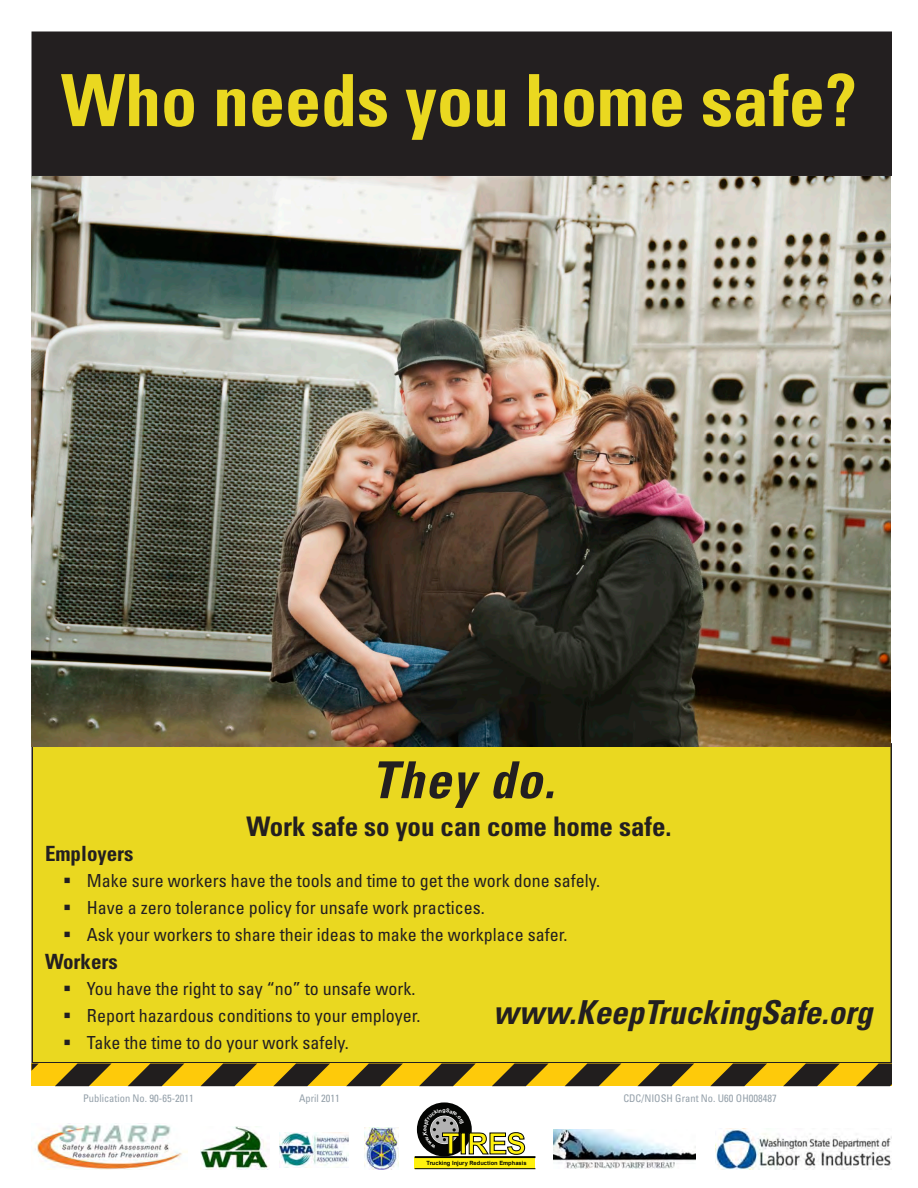
<style>
.page{position:relative;width:918px;height:1188px;background:#fff}
.page>*{position:absolute;margin:0;border:0;box-sizing:border-box;transform-origin:0 0}
.t1{font:700 condensed 72px "Univers LT Std";color:#ead820}
.t2{font:italic 700 condensed 51px "Univers LT Std";letter-spacing:.03em;color:#231f20}
.t3{font:italic 700 condensed 33px "Univers LT Std";color:#231f20}
.t4{font:700 29.25px "Arial";letter-spacing:-.015em;color:#fff10e}
.t5{font:700 condensed 27px "Univers LT Std";color:#231f20}
.t6{font:700 condensed 21px "Univers LT Std";color:#231f20}
.t7{font:condensed 18px/27px "Univers LT Std";color:#231f20}
.t8{font:condensed 10.5px "Univers LT Std";color:#95a1aa}
.t9{font:700 5.7px "Arial";color:#040503}
.t10{font:700 5.25px "Arial";color:#fff}
</style>
<div class="page">
<div style="left:32px;top:744px;width:859px;height:319px;background:#ead820"></div>
<div style="left:32px;top:1064px;width:860px;height:22px;background:#feca0a"></div>
<svg style="left:31px;top:1064px;width:7px;height:7px"></svg>
<svg style="left:55px;top:1064px;width:56px;height:22px"></svg>
<svg style="left:128px;top:1064px;width:56px;height:22px"></svg>
<svg style="left:201px;top:1064px;width:56px;height:22px"></svg>
<svg style="left:273px;top:1064px;width:57px;height:22px"></svg>
<svg style="left:346px;top:1064px;width:57px;height:22px"></svg>
<svg style="left:419px;top:1064px;width:56px;height:22px"></svg>
<svg style="left:492px;top:1064px;width:56px;height:22px"></svg>
<svg style="left:565px;top:1064px;width:56px;height:22px"></svg>
<svg style="left:638px;top:1064px;width:56px;height:22px"></svg>
<svg style="left:710px;top:1064px;width:57px;height:22px"></svg>
<svg style="left:783px;top:1064px;width:57px;height:22px"></svg>
<svg style="left:856px;top:1064px;width:36px;height:22px"></svg>
<div style="left:32px;top:32px;width:859px;height:143px;background:#231f20"></div>
<div style="left:32px;top:32px;width:860px;height:144px;border:2px solid #231f20"></div>
<img style="left:32px;top:176px;width:858px;height:571px">
<img style="left:364px;top:1128px;width:35px;height:41px">
<img style="left:280px;top:1133px;width:69px;height:35px">
<img style="left:554px;top:1130px;width:141px;height:38px">
<img style="left:201px;top:1126px;width:69px;height:44px">
<div style="left:414px;top:1157px;width:121px;height:12px;background:#fff10e"></div>
<hr style="left:415px;top:1156px;width:120px;height:2px;background:#040503">
<hr style="left:415px;top:1168px;width:120px;height:1px;background:#040503">
<img style="left:715px;top:1128px;width:177px;height:41px">
<img style="left:35px;top:1123px;width:152px;height:47px">
<svg style="left:414px;top:1102px;width:111px;height:57px"></svg>
<h1 class="t1" style="left:61px;top:56px;width:797px">Who needs you home safe?</h1>
<h2 class="t2" style="left:371px;top:749px;width:185px">They do.</h2>
<h3 class="t5" style="left:246px;top:809px;width:427px">Work safe so you can come home safe.</h3>
<p class="t6" style="left:45px;top:841px;width:90px">Employers</p>
<p class="t7" style="left:87px;top:867px;width:515px">Make sure workers have the tools and time to get the work done safely.<br>Have a zero tolerance policy for unsafe work practices.<br>Ask your workers to share their ideas to make the workplace safer.</p>
<p class="t6" style="left:45px;top:949px;width:74px">Workers</p>
<p class="t7" style="left:87px;top:975px;width:335px">You have the right to say “no” to unsafe work.<br>Report hazardous conditions to your employer.<br>Take the time to do your work safely.</p>
<h3 class="t3" style="left:493px;top:992px;width:381px">www.KeepTruckingSafe.org</h3>
<p class="t8" style="left:83px;top:1092px;width:112px">Publication No. 90-65-2011</p>
<p class="t8" style="left:299px;top:1092px;width:42px">April 2011</p>
<p class="t8" style="left:623px;top:1092px;width:155px">CDC/NIOSH Grant No. U60 OH008487</p>
<p class="t10" style="left:421px;top:1131px;width:4px;rotate:-90deg">e</p>
<p class="t4" style="left:442px;top:1124px;width:86px">TIRES</p>
<p class="t9" style="left:427px;top:1159px;width:101px">Trucking Injury Reduction Emphasis</p>
</div>
